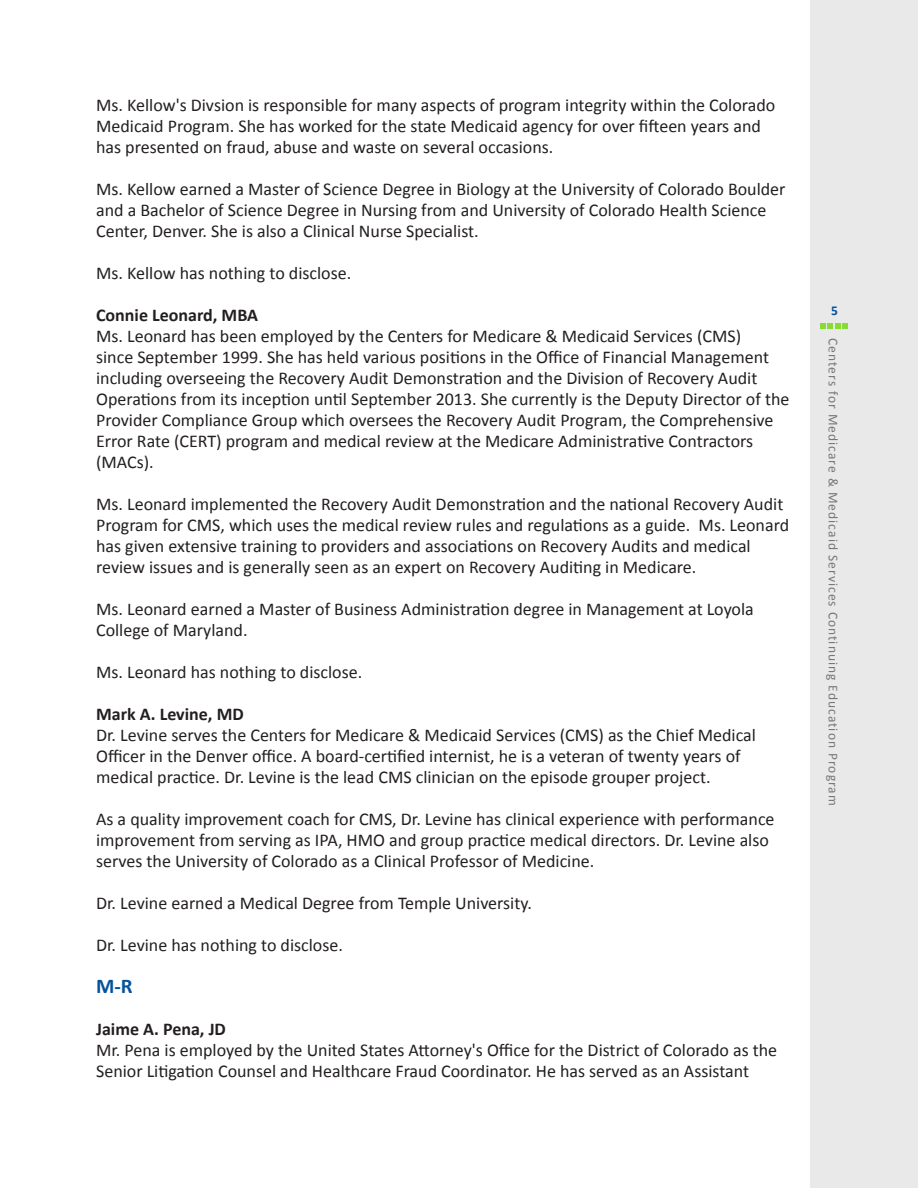
<style>
.page{position:relative;width:918px;height:1188px;background:#fff}
.page>*{position:absolute;margin:0;border:0;box-sizing:border-box;transform-origin:0 0}
.t1{font:700 21px "Calibri";color:#06539b}
.t2{font:18px/21px "Calibri";color:#231f20}
.t3{font:13.5px "Calibri";letter-spacing:.075em;color:#777}
.t4{font:700 13.5px "Calibri";color:#06539b}
.s1{font-weight:700}
</style>
<div class="page">
<div style="left:810px;top:0;width:108px;height:1188px;background:#e9e9e9"></div>
<svg style="left:820px;top:323px;width:28px;height:6px"></svg>
<p class="t2" style="left:96px;top:94px;width:681px">Ms. Kellow's Divsion is responsible for many aspects of program integrity within the Colorado<br>Medicaid Program. She has worked for the state Medicaid agency for over fifteen years and has presented on fraud, abuse and waste on several occasions.</p>
<p class="t2" style="left:96px;top:178px;width:691px">Ms. Kellow earned a Master of Science Degree in Biology at the University of Colorado Boulder and a Bachelor of Science Degree in Nursing from and University of Colorado Health Science<br>Center, Denver. She is also a Clinical Nurse Specialist.</p>
<p class="t2" style="left:96px;top:262px;width:257px">Ms. Kellow has nothing to disclose.</p>
<p class="t2" style="left:96px;top:304px;width:695px"><span class="s1">Connie Leonard, MBA<br></span>Ms. Leonard has been employed by the Centers for Medicare &amp; Medicaid Services (CMS)<br>since September 1999. She has held various positions in the Office of Financial Management including overseeing the Recovery Audit Demonstration and the Division of Recovery Audit Operations from its inception until September 2013. She currently is the Deputy Director of the Provider Compliance Group which oversees the Recovery Audit Program, the Comprehensive Error Rate (CERT) program and medical review at the Medicare Administrative Contractors (MACs).</p>
<p class="t2" style="left:96px;top:493px;width:695px">Ms. Leonard implemented the Recovery Audit Demonstration and the national Recovery Audit Program for CMS, which uses the medical review rules and regulations as a guide. Ms. Leonard has given extensive training to providers and associations on Recovery Audits and medical review issues and is generally seen as an expert on Recovery Auditing in Medicare.</p>
<p class="t2" style="left:96px;top:598px;width:659px">Ms. Leonard earned a Master of Business Administration degree in Management at Loyola<br>College of Maryland.</p>
<p class="t2" style="left:96px;top:661px;width:268px">Ms. Leonard has nothing to disclose.</p>
<p class="t2" style="left:96px;top:703px;width:661px"><span class="s1">Mark A. Levine, MD<br></span>Dr. Levine serves the Centers for Medicare &amp; Medicaid Services (CMS) as the Chief Medical Officer in the Denver office. A board-certified internist, he is a veteran of twenty years of medical practice. Dr. Levine is the lead CMS clinician on the episode grouper project.</p>
<p class="t2" style="left:96px;top:808px;width:680px">As a quality improvement coach for CMS, Dr. Levine has clinical experience with performance improvement from serving as IPA, HMO and group practice medical directors. Dr. Levine also serves the University of Colorado as a Clinical Professor of Medicine.</p>
<p class="t2" style="left:96px;top:892px;width:437px">Dr. Levine earned a Medical Degree from Temple University.</p>
<p class="t2" style="left:96px;top:934px;width:248px">Dr. Levine has nothing to disclose.</p>
<p class="t1" style="left:96px;top:972px;width:38px">M-R</p>
<p class="t2" style="left:96px;top:1018px;width:683px"><span class="s1">Jaime A. Pena, JD<br></span>Mr. Pena is employed by the United States Attorney's Office for the District of Colorado as the<br>Senior Litigation Counsel and Healthcare Fraud Coordinator. He has served as an Assistant</p>
<p class="t4" style="left:831px;top:302px;width:8px">5</p>
<p class="t3" style="left:842px;top:338px;width:469px;rotate:90deg">Centers for Medicare &amp; Medicaid Services Continuing Education Program</p>
</div>
